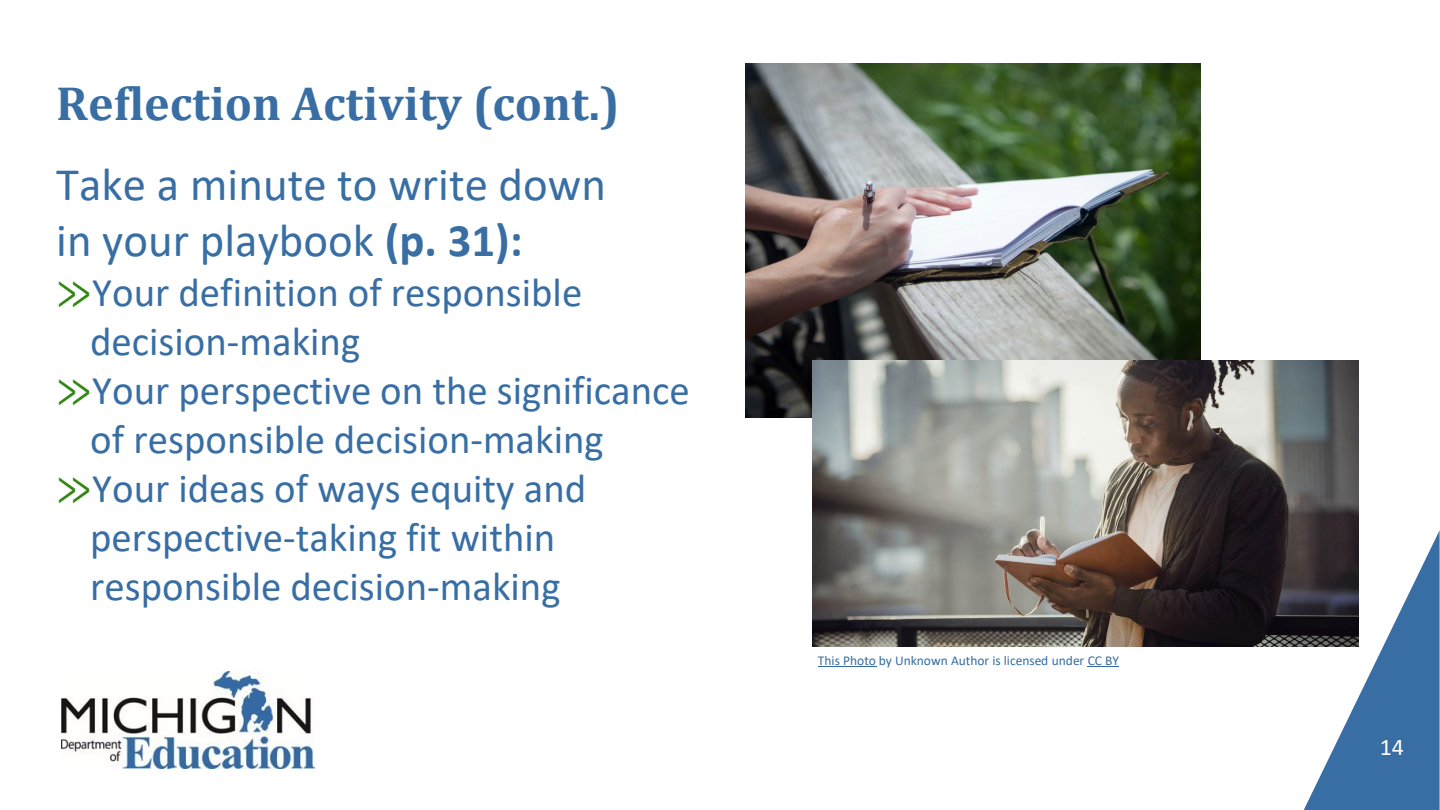
<style>
.page{position:relative;width:1440px;height:810px;background:#fff}
.page>*{position:absolute;margin:0;border:0;box-sizing:border-box;transform-origin:0 0}
.t1{font:700 48px "Cambria";color:#386ea3}
.t2{font:46.8px/56.1px "Calibri";color:#386ea4}
.t3{font:40.8px "Calibri";color:#386ea4}
.t4{font:24px "Calibri";color:#fff}
.t5{font:13.5px "Calibri";color:#346da2}
.s1{font-weight:700}
.s2{font-family:"Cambria Math";font-size:40.5px;color:#328612}
</style>
<div class="page">
<svg style="left:1304px;top:530px;width:136px;height:280px"></svg>
<img style="left:746px;top:64px;width:454px;height:354px">
<hr style="left:818px;top:666px;width:58px;height:1px;background:#346da2">
<hr style="left:1088px;top:666px;width:31px;height:1px;background:#346da2">
<img style="left:812px;top:361px;width:547px;height:286px">
<img style="left:62px;top:672px;width:253px;height:97px">
<p class="t1" style="left:56px;top:70px;width:565px">Reflection Activity (cont.)</p>
<p class="t2" style="left:56px;top:155px;width:551px">Take a minute to write down in your playbook <span class="s1">(p. 31):</span></p>
<p class="t3" style="left:56px;top:264px;width:528px"><span class="s2">≫</span>Your definition of responsible</p>
<p class="t3" style="left:90px;top:313px;width:272px">decision-making</p>
<p class="t3" style="left:56px;top:362px;width:635px"><span class="s2">≫</span>Your perspective on the significance</p>
<p class="t3" style="left:90px;top:412px;width:515px">of responsible decision-making</p>
<p class="t3" style="left:56px;top:460px;width:531px"><span class="s2">≫</span>Your ideas of ways equity and</p>
<p class="t3" style="left:90px;top:510px;width:467px">perspective-taking fit within</p>
<p class="t3" style="left:90px;top:559px;width:472px">responsible decision-making</p>
<p class="t5" style="left:818px;top:651px;width:303px">This Photo by Unknown Author is licensed under CC BY</p>
<p class="t4" style="left:1380px;top:731px;width:26px">14</p>
</div>
